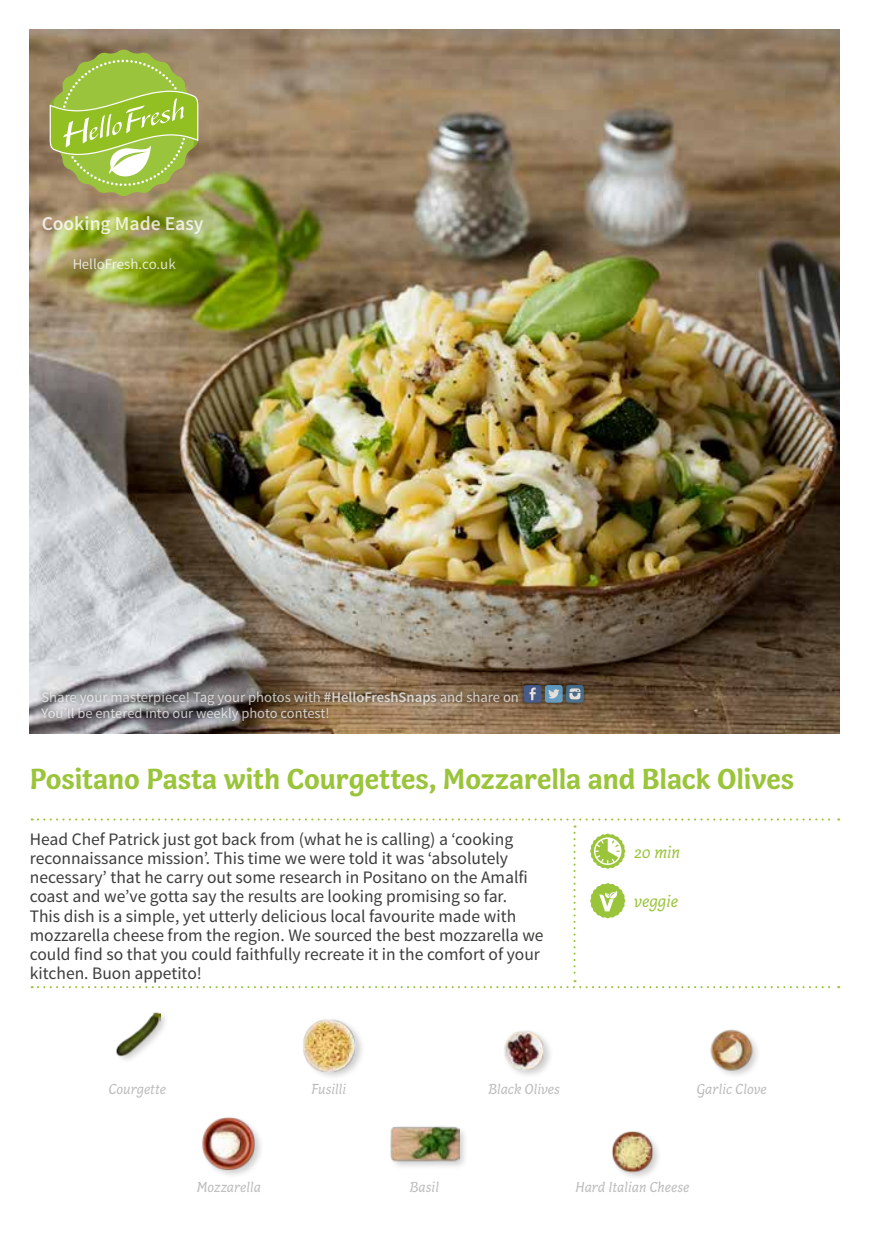
<style>
.page{position:relative;width:869px;height:1241px;background:#fff}
.page>*{position:absolute;margin:0;border:0;box-sizing:border-box;transform-origin:0 0}
.t1{font:700 29.75px "Capucine Basic";letter-spacing:-.005em;color:#9ac43a}
.t2{font:600 19.6px "Source Sans Pro";color:#fff}
.t3{font:17.5px/19.2px "Source Sans Pro";color:#3c3c3b}
.t4{font:italic 17.5px "Capucine Basic";color:#9ac43a}
.t5{font:italic 14.88px "Capucine Basic";color:#bcbcbc}
.t6{font:14.88px "Source Sans Pro";color:#fff}
.t7{font:14.53px/16.4px "Source Sans Pro";color:#ededed}
.s1{font-weight:600}
</style>
<div class="page">
<img style="left:30px;top:30px;width:808px;height:703px">
<div style="left:37px;top:679px;width:552px;height:46px;background:#000;opacity:.75"></div>
<svg style="left:523px;top:685px;width:18px;height:17px"></svg>
<svg style="left:529px;top:687px;width:6px;height:13px"></svg>
<svg style="left:566px;top:685px;width:17px;height:17px"></svg>
<svg style="left:569px;top:688px;width:11px;height:11px"></svg>
<div style="left:544px;top:685px;width:18px;height:17px;background:#629abe;border-radius:3px"></div>
<svg style="left:548px;top:689px;width:11px;height:9px"></svg>
<svg style="left:50px;top:50px;width:148px;height:146px;background:#a3ba53"></svg>
<img style="left:504px;top:1030px;width:46px;height:45px">
<div style="left:115px;top:1010px;width:55px;height:55px;background:#000;opacity:.2"></div>
<img style="left:115px;top:1010px;width:45px;height:45px">
<img style="left:303px;top:1019px;width:59px;height:58px">
<img style="left:710px;top:1029px;width:48px;height:47px">
<img style="left:202px;top:1117px;width:59px;height:58px">
<div style="left:389px;top:1124px;width:79px;height:46px;background:#000;opacity:.2"></div>
<img style="left:389px;top:1124px;width:70px;height:46px">
<img style="left:611px;top:1131px;width:48px;height:46px">
<svg style="left:32px;top:818px;width:806px;height:170px"></svg>
<p class="t2" style="left:41px;top:211px;width:163px">Cooking Made Easy</p>
<p class="t6" style="left:72px;top:255px;width:105px">HelloFresh.co.uk</p>
<p class="t7" style="left:41px;top:688px;width:478px">Share your masterpiece! Tag your photos with <span class="s1">#HelloFreshSnaps</span> and share on<br>You’ll be entered into our weekly photo contest!</p>
<h1 class="t1" style="left:30px;top:755px;width:765px">Positano Pasta with Courgettes, Mozzarella and Black Olives</h1>
<p class="t3" style="left:30px;top:829px;width:515px">Head Chef Patrick just got back from (what he is calling) a ‘cooking reconnaissance mission’. This time we were told it was ‘absolutely necessary’ that he carry out some research in Positano on the Amalfi coast and we’ve gotta say the results are looking promising so far.<br>This dish is a simple, yet utterly delicious local favourite made with mozzarella cheese from the region. We sourced the best mozzarella we could find so that you could faithfully recreate it in the comfort of your kitchen. Buon appetito!</p>
<p class="t4" style="left:633px;top:839px;width:48px">20 min</p>
<p class="t4" style="left:633px;top:888px;width:46px">veggie</p>
<p class="t5" style="left:108px;top:1078px;width:59px">Courgette</p>
<p class="t5" style="left:311px;top:1078px;width:36px">Fusilli</p>
<p class="t5" style="left:488px;top:1078px;width:73px">Black Olives</p>
<p class="t5" style="left:696px;top:1078px;width:72px">Garlic Clove</p>
<p class="t5" style="left:197px;top:1176px;width:66px">Mozzarella</p>
<p class="t5" style="left:410px;top:1176px;width:31px">Basil</p>
<p class="t5" style="left:575px;top:1176px;width:115px">Hard Italian Cheese</p>
</div>
